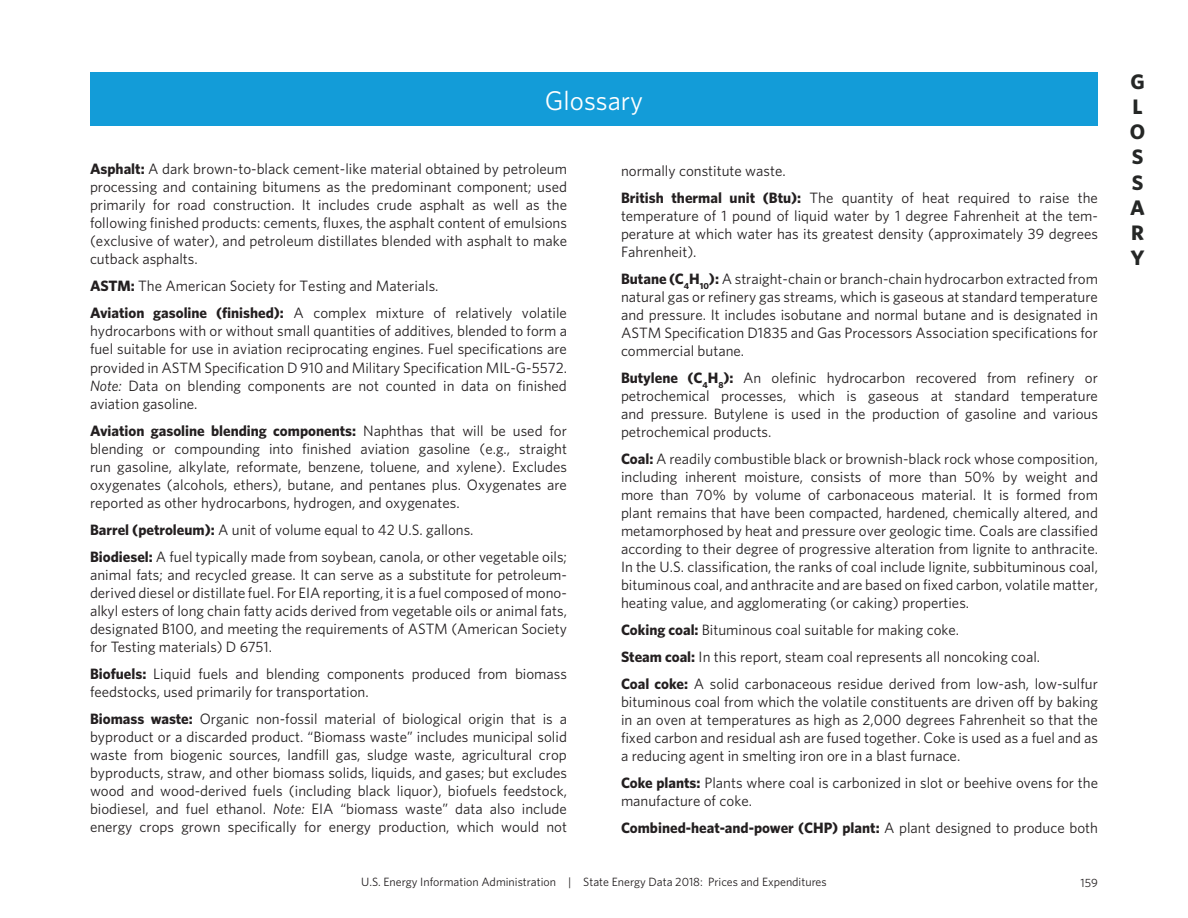
<style>
.page{position:relative;width:1188px;height:918px;background:#fff}
.page>*{position:absolute;margin:0;border:0;box-sizing:border-box;transform-origin:0 0}
.t1{font:27px "Whitney";color:#fff}
.t2{font:700 21px/25.2px "Whitney";color:#252726}
.t3{font:15px/18px "Whitney";color:#231f20;text-align:justify}
.t4{font:15px/18px "Whitney";color:#231f20;text-align:justify}
.t5{font:700 15px "Whitney";color:#231f20}
.t6{font:12px "Whitney";color:#231f20}
.t7{font:12px "Whitney";color:#231f20}
.s1{font-weight:700}
.s2{font-style:italic}
.s3{font-weight:400}
</style>
<div class="page">
<div style="left:90px;top:72px;width:1008px;height:54px;background:#139cd8"></div>
<p class="t1" style="left:545px;top:84px;width:100px">Glossary</p>
<p class="t3" style="left:90px;top:159px;width:479px"><span class="s1">Asphalt:</span> A dark brown-to-black cement-like material obtained by petroleum processing and containing bitumens as the predominant component; used primarily for road construction. It includes crude asphalt as well as the following finished products: cements, fluxes, the asphalt content of emulsions (exclusive of water), and petroleum distillates blended with asphalt to make cutback asphalts.</p>
<p class="t3" style="left:90px;top:276px;width:350px"><span class="s1">ASTM:</span> The American Society for Testing and Materials.</p>
<p class="t3" style="left:90px;top:303px;width:479px"><span class="s1">Aviation gasoline (finished):</span> A complex mixture of relatively volatile hydrocarbons with or without small quantities of additives, blended to form a fuel suitable for use in aviation reciprocating engines. Fuel specifications are</p>
<p class="t3" style="left:90px;top:359px;width:479px">provided in ASTM Specification D 910 and Military Specification MIL-G-5572.<br><span class="s2">Note:</span> Data on blending components are not counted in data on finished aviation gasoline.</p>
<p class="t3" style="left:90px;top:422px;width:479px"><span class="s1">Aviation gasoline blending components:</span> Naphthas that will be used for blending or compounding into finished aviation gasoline (e.g., straight run gasoline, alkylate, reformate, benzene, toluene, and xylene). Excludes oxygenates (alcohols, ethers), butane, and pentanes plus. Oxygenates are reported as other hydrocarbons, hydrogen, and oxygenates.</p>
<p class="t3" style="left:90px;top:521px;width:385px"><span class="s1">Barrel (petroleum):</span> A unit of volume equal to 42 U.S. gallons.</p>
<p class="t4" style="left:90px;top:548px;width:479px"><span class="s1">Biodiesel:</span> A fuel typically made from soybean, canola, or other vegetable oils; animal fats; and recycled grease. It can serve as a substitute for petroleum&shy;derived diesel or distillate fuel. For EIA reporting, it is a fuel composed of mono&shy;alkyl esters of long chain fatty acids derived from vegetable oils or animal fats, designated B100, and meeting the requirements of ASTM (American Society for Testing materials) D 6751.</p>
<p class="t4" style="left:90px;top:665px;width:478px"><span class="s1">Biofuels:</span> Liquid fuels and blending components produced from biomass feedstocks, used primarily for transportation.</p>
<p class="t3" style="left:90px;top:710px;width:479px"><span class="s1">Biomass waste:</span> Organic non-fossil material of biological origin that is a byproduct or a discarded product. “Biomass waste” includes municipal solid waste from biogenic sources, landfill gas, sludge waste, agricultural crop byproducts, straw, and other biomass solids, liquids, and gases; but excludes wood and wood-derived fuels (including black liquor), biofuels feedstock, biodiesel, and fuel ethanol. <span class="s2">Note:</span> EIA “biomass waste” data also include energy crops grown specifically for energy production, which would not</p>
<p class="t3" style="left:621px;top:162px;width:166px">normally constitute waste.</p>
<p class="t3" style="left:621px;top:189px;width:479px"><span class="s1">British thermal unit (Btu):</span> The quantity of heat required to raise the temperature of 1 pound of liquid water by 1 degree Fahrenheit at the tem&shy;perature at which water has its greatest density (approximately 39 degrees Fahrenheit).</p>
<p class="t3" style="left:621px;top:270px;width:479px"><span class="s1">Butane (C</span><sub>4</sub><span class="s1">H</span><sub>10</sub><span class="s1">):</span> A straight-chain or branch-chain hydrocarbon extracted from natural gas or refinery gas streams, which is gaseous at standard temperature and pressure. It includes isobutane and normal butane and is designated in ASTM Specification D1835 and Gas Processors Association specifications for commercial butane.</p>
<p class="t4" style="left:621px;top:369px;width:479px"><span class="s1">Butylene (C</span><sub>4</sub><span class="s1">H</span><sub>8</sub><span class="s1">):</span> An olefinic hydrocarbon recovered from refinery or petrochemical processes, which is gaseous at standard temperature and pressure. Butylene is used in the production of gasoline and various petrochemical products.</p>
<p class="t3" style="left:621px;top:450px;width:479px"><span class="s1">Coal:</span> A readily combustible black or brownish-black rock whose composition, including inherent moisture, consists of more than 50% by weight and more than 70% by volume of carbonaceous material. It is formed from plant remains that have been compacted, hardened, chemically altered, and metamorphosed by heat and pressure over geologic time. Coals are classified according to their degree of progressive alteration from lignite to anthracite.<br>In the U.S. classification, the ranks of coal include lignite, subbituminous coal, bituminous coal, and anthracite and are based on fixed carbon, volatile matter, heating value, and agglomerating (or caking) properties.</p>
<p class="t3" style="left:621px;top:621px;width:340px"><span class="s1">Coking coal:</span> Bituminous coal suitable for making coke.</p>
<p class="t3" style="left:621px;top:648px;width:421px"><span class="s1">Steam coal:</span> In this report, steam coal represents all noncoking coal.</p>
<p class="t3" style="left:621px;top:675px;width:479px"><span class="s1">Coal coke:</span> A solid carbonaceous residue derived from low-ash, low-sulfur bituminous coal from which the volatile constituents are driven off by baking in an oven at temperatures as high as 2,000 degrees Fahrenheit so that the fixed carbon and residual ash are fused together. Coke is used as a fuel and as a reducing agent in smelting iron ore in a blast furnace.</p>
<p class="t3" style="left:621px;top:774px;width:479px"><span class="s1">Coke plants:</span> Plants where coal is carbonized in slot or beehive ovens for the manufacture of coke.</p>
<p class="t5" style="left:621px;top:818px;width:479px">Combined-heat-and-power (CHP) plant: <span class="s3">A plant designed to produce both</span></p>
<p class="t6" style="left:361px;top:874px;width:467px">U.S. Energy Information Administration | State Energy Data 2018: Prices and Expenditures</p>
<p class="t7" style="left:1081px;top:876px;width:19px">159</p>
<p class="t2" style="left:1130px;top:68px;width:17px">G<br>L<br>O<br>S<br>S<br>A<br>R<br>Y</p>
</div>
